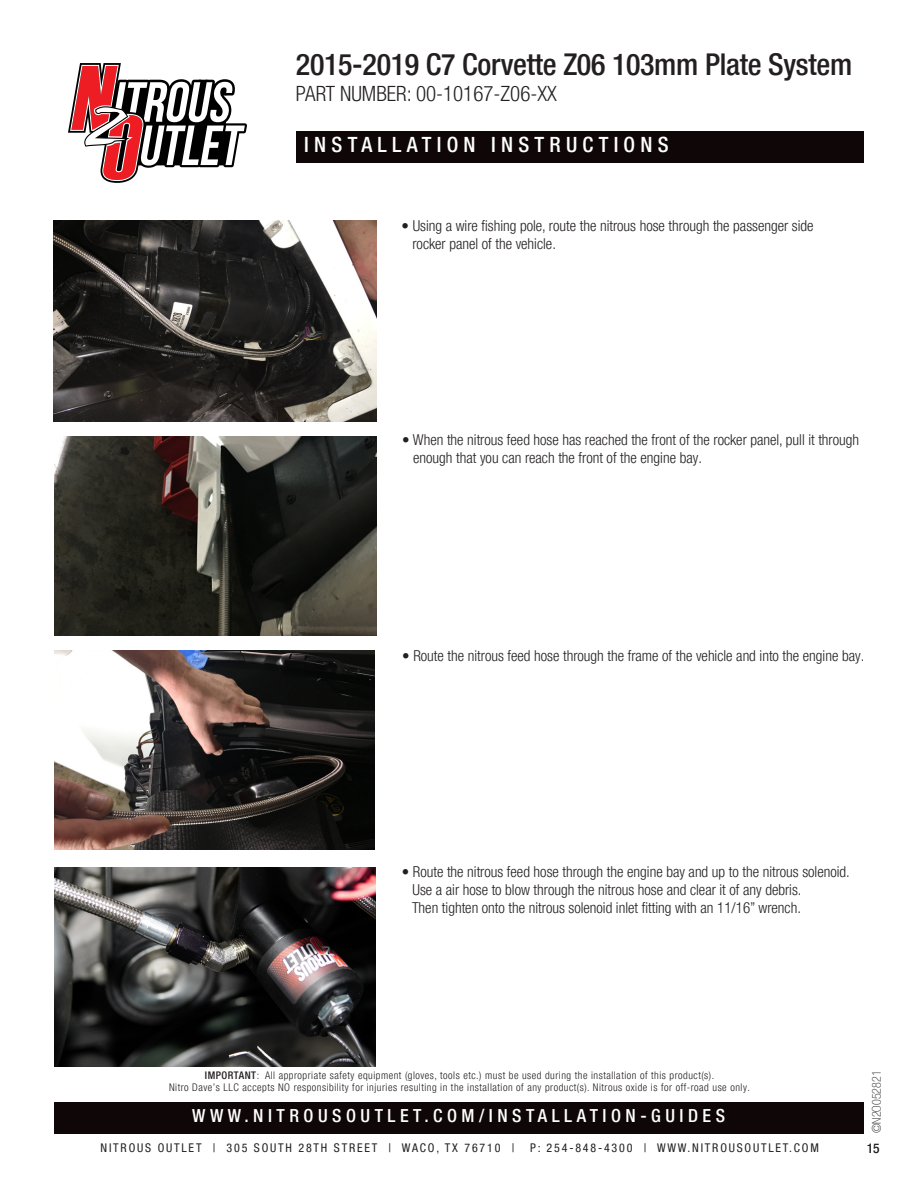
<style>
.page{position:relative;width:918px;height:1188px;background:#fff}
.page>*{position:absolute;margin:0;border:0;box-sizing:border-box;transform-origin:0 0}
.t1{font:500 condensed 30px "Helvetica Neue LT Pro";letter-spacing:-.01em;color:#231f20}
.t2{font:300 condensed 21px "Helvetica Neue LT Pro";color:#231f20}
.t3{font:500 condensed 21px "Helvetica Neue LT Pro";letter-spacing:.25em;color:#fff}
.t4{font:500 condensed 18px "Helvetica Neue LT Pro";letter-spacing:.25em;color:#fff}
.t5{font:300 condensed 15px/18px "Helvetica Neue LT Pro";color:#231f20}
.t6{font:500 condensed 13.5px "Helvetica Neue LT Pro";color:#231f20}
.t7{font:condensed 12px "Helvetica Neue LT Pro";letter-spacing:.15em;color:#231f20}
.t8{font:100 condensed 12px "Helvetica Neue LT Pro";color:#231f20}
.t9{font:300 condensed 10.5px/12px "Helvetica Neue LT Pro";letter-spacing:.05em;color:#231f20;text-align:center}
.s1{font-weight:500}
</style>
<div class="page">
<svg style="left:68px;top:63px;width:179px;height:120px"></svg>
<div style="left:297px;top:131px;width:567px;height:31px;background:#0e0607"></div>
<div style="left:54px;top:1102px;width:810px;height:31px;background:#0e0607"></div>
<img style="left:55px;top:437px;width:321px;height:198px">
<img style="left:55px;top:651px;width:319px;height:198px">
<img style="left:53px;top:220px;width:323px;height:201px">
<img style="left:54px;top:867px;width:322px;height:200px">
<h1 class="t1" style="left:296px;top:47px;width:558px">2015-2019 C7 Corvette Z06 103mm Plate System</h1>
<h2 class="t2" style="left:296px;top:81px;width:262px">PART NUMBER: 00-10167-Z06-XX</h2>
<h2 class="t3" style="left:304px;top:132px;width:366px">INSTALLATION INSTRUCTIONS</h2>
<p class="t5" style="left:402px;top:217px;width:413px">• Using a wire fishing pole, route the nitrous hose through the passenger side</p>
<p class="t5" style="left:412px;top:235px;width:145px">rocker panel of the vehicle.</p>
<p class="t5" style="left:413px;top:430px;width:448px;text-indent:-11px">• When the nitrous feed hose has reached the front of the rocker panel, pull it through enough that you can reach the front of the engine bay.</p>
<p class="t5" style="left:402px;top:646px;width:463px">• Route the nitrous feed hose through the frame of the vehicle and into the engine bay.</p>
<p class="t5" style="left:413px;top:863px;width:439px;text-indent:-11px">• Route the nitrous feed hose through the engine bay and up to the nitrous solenoid.<br>Use a air hose to blow through the nitrous hose and clear it of any debris.</p>
<p class="t5" style="left:412px;top:899px;width:390px">Then tighten onto the nitrous solenoid inlet fitting with an 11/16” wrench.</p>
<p class="t9" style="left:169px;top:1069px;width:582px"><span class="s1">IMPORTANT</span>: All appropriate safety equipment (gloves, tools etc.) must be used during the installation of this product(s).<br>Nitro Dave’s LLC accepts NO responsibility for injuries resulting in the installation of any product(s). Nitrous oxide is for off-road use only.</p>
<p class="t4" style="left:192px;top:1105px;width:534px">WWW.NITROUSOUTLET.COM/INSTALLATION-GUIDES</p>
<p class="t7" style="left:101px;top:1140px;width:415px">NITROUS OUTLET | 305 SOUTH 28TH STREET | WACO, TX 76710 |</p>
<p class="t7" style="left:530px;top:1140px;width:290px">P: 254-848-4300 | WWW.NITROUSOUTLET.COM</p>
<p class="t8" style="left:870px;top:1133px;width:64px;rotate:-90deg">©N2O052821</p>
<p class="t6" style="left:867px;top:1140px;width:14px">15</p>
</div>
